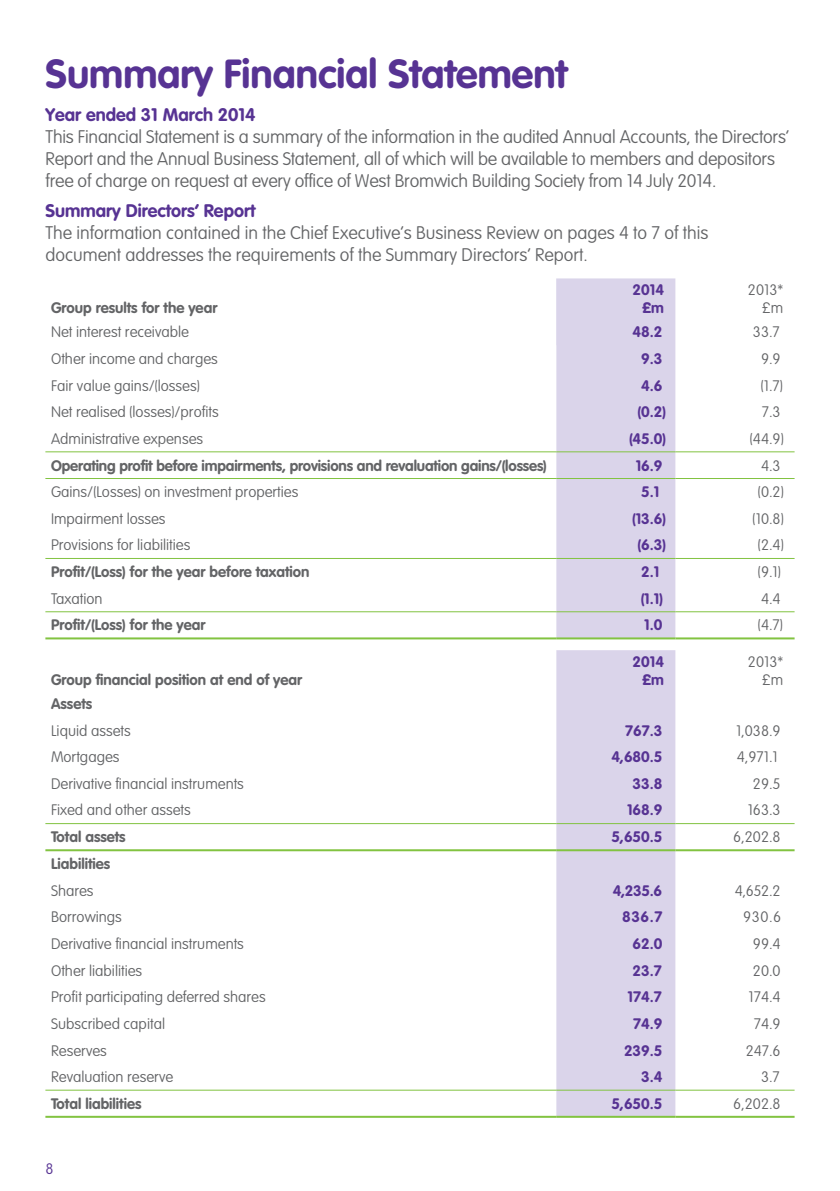
<style>
.page{position:relative;width:840px;height:1191px;background:#fff}
.page>*{position:absolute;margin:0;border:0;box-sizing:border-box;transform-origin:0 0}
.t1{font:700 40px "VAG Rounded Std";color:#573393}
.t2{font:100 18px/22px "VAG Rounded Std";letter-spacing:-.01em;color:#636466}
.t3{font:700 18px "VAG Rounded Std";color:#573393}
.t4{font:100 15px/18px "VAG Rounded Std";color:#636466;text-align:right}
.t5{font:700 15px "VAG Rounded Std";color:#636466}
.t6{font:700 15px/18px "VAG Rounded Std";color:#573393;text-align:right}
.t7{font:100 15px "VAG Rounded Std";color:#573393}
</style>
<div class="page">
<div style="left:556px;top:278px;width:119px;height:837px;background:#dad4ea"></div>
<svg style="left:45px;top:452px;width:511px;height:639px"></svg>
<hr style="left:45px;top:451px;width:511px;height:1px;background:#82c341">
<hr style="left:556px;top:451px;width:119px;height:1px;background:#82c341">
<hr style="left:675px;top:451px;width:119px;height:1px;background:#82c341">
<hr style="left:45px;top:478px;width:511px;height:1px;background:#82c341">
<hr style="left:556px;top:478px;width:119px;height:1px;background:#82c341">
<hr style="left:675px;top:478px;width:119px;height:1px;background:#82c341">
<hr style="left:45px;top:558px;width:511px;height:1px;background:#82c341">
<hr style="left:556px;top:558px;width:119px;height:1px;background:#82c341">
<hr style="left:675px;top:558px;width:119px;height:1px;background:#82c341">
<hr style="left:45px;top:611px;width:511px;height:1px;background:#82c341">
<hr style="left:556px;top:611px;width:119px;height:1px;background:#82c341">
<hr style="left:675px;top:611px;width:119px;height:1px;background:#82c341">
<hr style="left:45px;top:1115px;width:511px;height:2px;background:#82c341">
<hr style="left:556px;top:1115px;width:119px;height:2px;background:#82c341">
<hr style="left:675px;top:1115px;width:119px;height:2px;background:#82c341">
<hr style="left:45px;top:637px;width:511px;height:2px;background:#82c341">
<hr style="left:556px;top:637px;width:119px;height:2px;background:#82c341">
<hr style="left:675px;top:637px;width:119px;height:2px;background:#82c341">
<hr style="left:45px;top:849px;width:511px;height:2px;background:#82c341">
<hr style="left:556px;top:849px;width:119px;height:2px;background:#82c341">
<hr style="left:675px;top:849px;width:119px;height:2px;background:#82c341">
<hr style="left:45px;top:823px;width:511px;height:1px;background:#82c341">
<hr style="left:556px;top:823px;width:119px;height:1px;background:#82c341">
<hr style="left:675px;top:823px;width:119px;height:1px;background:#82c341">
<hr style="left:45px;top:1089px;width:511px;height:1px;background:#82c341">
<hr style="left:556px;top:1089px;width:119px;height:1px;background:#82c341">
<hr style="left:675px;top:1089px;width:119px;height:1px;background:#82c341">
<h1 class="t1" style="left:45px;top:50px;width:523px">Summary Financial Statement</h1>
<p class="t3" style="left:45px;top:104px;width:211px">Year ended 31 March 2014</p>
<p class="t2" style="left:45px;top:126px;width:744px">This Financial Statement is a summary of the information in the audited Annual Accounts, the Directors’<br>Report and the Annual Business Statement, all of which will be available to members and depositors free of charge on request at every office of West Bromwich Building Society from 14 July 2014.</p>
<p class="t3" style="left:45px;top:200px;width:211px">Summary Directors’ Report</p>
<p class="t2" style="left:45px;top:223px;width:664px">The information contained in the Chief Executive’s Business Review on pages 4 to 7 of this document addresses the requirements of the Summary Directors’ Report.</p>
<p class="t5" style="left:51px;top:299px;width:168px">Group results for the year</p>
<p class="t6" style="left:632px;top:281px;width:33px">2014 £m</p>
<p class="t4" style="left:747px;top:281px;width:37px">2013* £m</p>
<p class="t4" style="left:51px;top:323px;width:139px">Net interest receivable</p>
<p class="t6" style="left:632px;top:323px;width:31px">48.2</p>
<p class="t4" style="left:752px;top:323px;width:28px">33.7</p>
<p class="t4" style="left:51px;top:350px;width:168px">Other income and charges</p>
<p class="t6" style="left:641px;top:350px;width:23px">9.3</p>
<p class="t4" style="left:760px;top:350px;width:21px">9.9</p>
<p class="t4" style="left:51px;top:377px;width:150px">Fair value gains/(losses)</p>
<p class="t6" style="left:641px;top:377px;width:23px">4.6</p>
<p class="t4" style="left:760px;top:377px;width:24px">(1.7)</p>
<p class="t4" style="left:51px;top:403px;width:169px">Net realised (losses)/profits</p>
<p class="t6" style="left:637px;top:403px;width:30px">(0.2)</p>
<p class="t4" style="left:761px;top:403px;width:20px">7.3</p>
<p class="t4" style="left:51px;top:430px;width:153px">Administrative expenses</p>
<p class="t6" style="left:628px;top:430px;width:39px">(45.0)</p>
<p class="t4" style="left:749px;top:430px;width:35px">(44.9)</p>
<p class="t5" style="left:51px;top:456px;width:497px">Operating profit before impairments, provisions and revaluation gains/(losses)</p>
<p class="t6" style="left:635px;top:457px;width:28px">16.9</p>
<p class="t4" style="left:760px;top:457px;width:21px">4.3</p>
<p class="t4" style="left:51px;top:484px;width:249px">Gains/(Losses) on investment properties</p>
<p class="t6" style="left:641px;top:484px;width:20px">5.1</p>
<p class="t4" style="left:757px;top:484px;width:27px">(0.2)</p>
<p class="t4" style="left:51px;top:510px;width:116px">Impairment losses</p>
<p class="t6" style="left:631px;top:510px;width:36px">(13.6)</p>
<p class="t4" style="left:752px;top:510px;width:33px">(10.8)</p>
<p class="t4" style="left:51px;top:536px;width:141px">Provisions for liabilities</p>
<p class="t6" style="left:637px;top:536px;width:30px">(6.3)</p>
<p class="t4" style="left:757px;top:536px;width:27px">(2.4)</p>
<p class="t5" style="left:51px;top:563px;width:260px">Profit/(Loss) for the year before taxation</p>
<p class="t6" style="left:641px;top:563px;width:20px">2.1</p>
<p class="t4" style="left:757px;top:563px;width:25px">(9.1)</p>
<p class="t4" style="left:51px;top:590px;width:53px">Taxation</p>
<p class="t6" style="left:640px;top:590px;width:24px">(1.1)</p>
<p class="t4" style="left:760px;top:590px;width:21px">4.4</p>
<p class="t5" style="left:51px;top:616px;width:156px">Profit/(Loss) for the year</p>
<p class="t6" style="left:644px;top:616px;width:20px">1.0</p>
<p class="t4" style="left:757px;top:616px;width:26px">(4.7)</p>
<p class="t5" style="left:51px;top:670px;width:252px">Group financial position at end of year</p>
<p class="t6" style="left:632px;top:653px;width:33px">2014 £m</p>
<p class="t4" style="left:747px;top:653px;width:37px">2013* £m</p>
<p class="t5" style="left:51px;top:695px;width:43px">Assets</p>
<p class="t4" style="left:51px;top:722px;width:81px">Liquid assets</p>
<p class="t6" style="left:624px;top:722px;width:39px">767.3</p>
<p class="t4" style="left:735px;top:722px;width:46px">1,038.9</p>
<p class="t4" style="left:51px;top:748px;width:70px">Mortgages</p>
<p class="t6" style="left:611px;top:748px;width:53px">4,680.5</p>
<p class="t4" style="left:736px;top:748px;width:43px">4,971.1</p>
<p class="t4" style="left:51px;top:775px;width:194px">Derivative financial instruments</p>
<p class="t6" style="left:632px;top:775px;width:31px">33.8</p>
<p class="t4" style="left:752px;top:775px;width:29px">29.5</p>
<p class="t4" style="left:51px;top:801px;width:141px">Fixed and other assets</p>
<p class="t6" style="left:626px;top:801px;width:37px">168.9</p>
<p class="t4" style="left:747px;top:801px;width:34px">163.3</p>
<p class="t5" style="left:51px;top:828px;width:76px">Total assets</p>
<p class="t6" style="left:611px;top:828px;width:53px">5,650.5</p>
<p class="t4" style="left:732px;top:828px;width:49px">6,202.8</p>
<p class="t5" style="left:51px;top:855px;width:61px">Liabilities</p>
<p class="t4" style="left:51px;top:882px;width:44px">Shares</p>
<p class="t6" style="left:612px;top:882px;width:51px">4,235.6</p>
<p class="t4" style="left:734px;top:882px;width:47px">4,652.2</p>
<p class="t4" style="left:51px;top:908px;width:72px">Borrowings</p>
<p class="t6" style="left:622px;top:908px;width:42px">836.7</p>
<p class="t4" style="left:742px;top:908px;width:40px">930.6</p>
<p class="t4" style="left:51px;top:935px;width:194px">Derivative financial instruments</p>
<p class="t6" style="left:632px;top:935px;width:31px">62.0</p>
<p class="t4" style="left:752px;top:935px;width:29px">99.4</p>
<p class="t4" style="left:51px;top:961px;width:93px">Other liabilities</p>
<p class="t6" style="left:632px;top:961px;width:31px">23.7</p>
<p class="t4" style="left:752px;top:961px;width:29px">20.0</p>
<p class="t4" style="left:51px;top:988px;width:216px">Profit participating deferred shares</p>
<p class="t6" style="left:627px;top:988px;width:36px">174.7</p>
<p class="t4" style="left:748px;top:988px;width:34px">174.4</p>
<p class="t4" style="left:51px;top:1015px;width:115px">Subscribed capital</p>
<p class="t6" style="left:632px;top:1015px;width:31px">74.9</p>
<p class="t4" style="left:753px;top:1015px;width:28px">74.9</p>
<p class="t4" style="left:51px;top:1041px;width:57px">Reserves</p>
<p class="t6" style="left:623px;top:1041px;width:40px">239.5</p>
<p class="t4" style="left:745px;top:1041px;width:36px">247.6</p>
<p class="t4" style="left:51px;top:1068px;width:124px">Revaluation reserve</p>
<p class="t6" style="left:641px;top:1068px;width:23px">3.4</p>
<p class="t4" style="left:760px;top:1068px;width:20px">3.7</p>
<p class="t5" style="left:51px;top:1094px;width:92px">Total liabilities</p>
<p class="t6" style="left:611px;top:1094px;width:53px">5,650.5</p>
<p class="t4" style="left:732px;top:1094px;width:49px">6,202.8</p>
<p class="t7" style="left:45px;top:1159px;width:10px">8</p>
</div>
